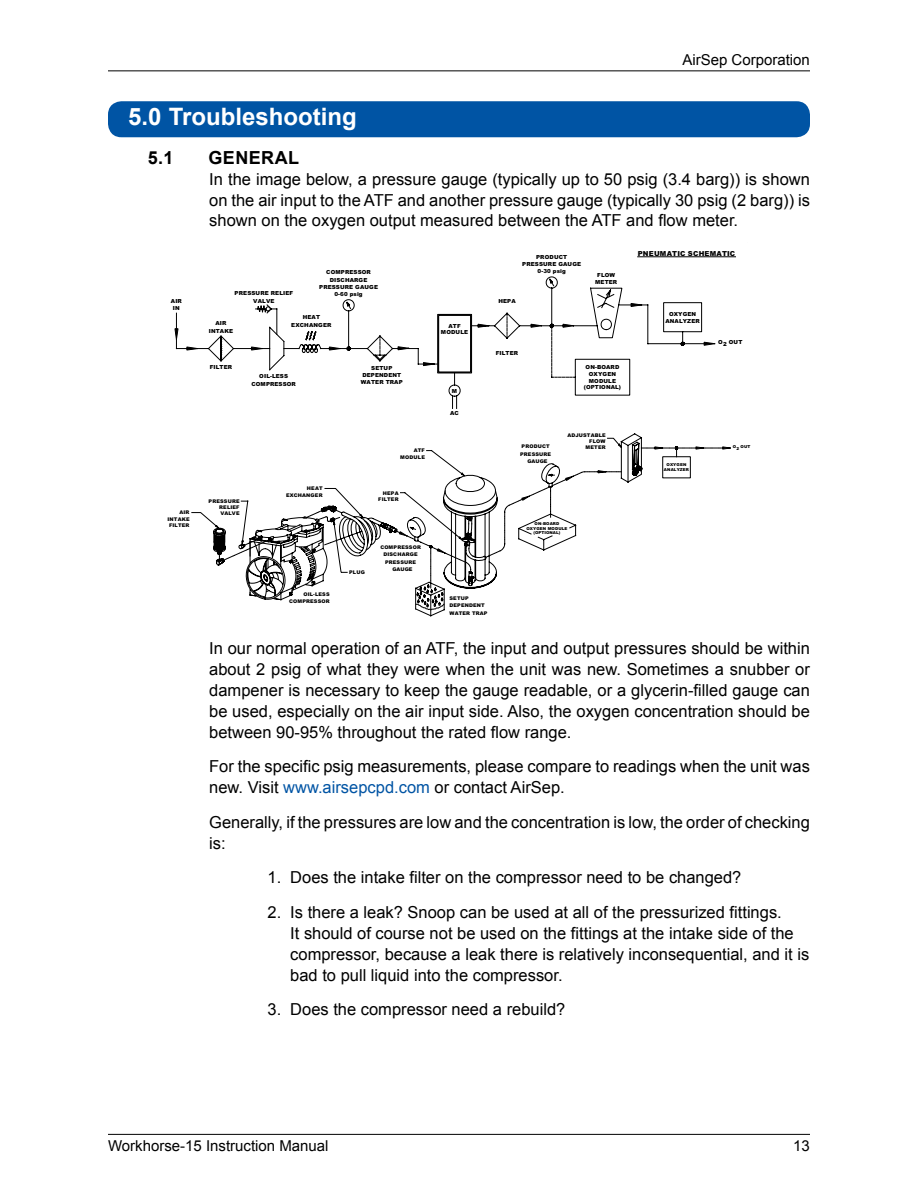
<style>
.page{position:relative;width:918px;height:1188px;background:#fff}
.page>*{position:absolute;margin:0;border:0;box-sizing:border-box;transform-origin:0 0}
.t1{font:700 24px "Arial";color:#fff}
.t2{font:700 18px "Arial";letter-spacing:.025em;color:#000}
.t3{font:16.5px/21px "Arial";color:#000}
.t4{font:15px "Arial";color:#000}
.t5{font:900 6.9px "Arial";letter-spacing:.03em;color:#000}
.t6{font:900 5.55px/7.4px "Arial";letter-spacing:.025em;color:#000;text-align:center}
.t7{font:900 4.95px/6.1px "Arial";letter-spacing:.03em;color:#000;text-align:right}
.t8{font:900 4.05px "Arial";letter-spacing:.025em;color:#000}
.s1{color:#0054a4}
</style>
<div class="page">
<hr style="left:108px;top:1134px;width:702px;height:1px;background:#000">
<hr style="left:108px;top:70px;width:702px;height:1px;background:#000">
<div style="left:108px;top:101px;width:702px;height:36px;background:#0054a4;border-radius:14px"></div>
<svg style="left:175px;top:312px;width:80px;height:50px"></svg>
<svg style="left:255px;top:276px;width:299px;height:98px"></svg>
<hr style="left:638px;top:257px;width:98px;height:1px;background:#000">
<svg style="left:447px;top:277px;width:268px;height:132px"></svg>
<svg style="left:607px;top:433px;width:124px;height:50px"></svg>
<svg style="left:191px;top:444px;width:431px;height:172px"></svg>
<p class="t4" style="left:682px;top:50px;width:129px">AirSep Corporation</p>
<h1 class="t1" style="left:128px;top:101px;width:230px">5.0 Troubleshooting</h1>
<p class="t2" style="left:148px;top:146px;width:27px">5.1</p>
<p class="t2" style="left:208px;top:146px;width:92px">GENERAL</p>
<p class="t3" style="left:209px;top:169px;width:602px;line-height:20.4px;text-align:justify">In the image below, a pressure gauge (typically up to 50 psig (3.4 barg)) is shown on the air input to the ATF and another pressure gauge (typically 30 psig (2 barg)) is shown on the oxygen output measured between the ATF and flow meter.</p>
<p class="t6" style="left:171px;top:297px;width:13px">AIR<br>IN</p>
<p class="t7" style="left:168px;top:509px;width:24px;text-align:justify;text-indent:12px">AIR INTAKE FILTER</p>
<p class="t6" style="left:215px;top:320px;width:13px">AIR</p>
<p class="t6" style="left:326px;top:269px;width:46px">COMPRESSOR</p>
<p class="t6" style="left:335px;top:290px;width:30px">0-60 psig</p>
<p class="t6" style="left:291px;top:321px;width:42px">EXCHANGER</p>
<p class="t6" style="left:330px;top:276px;width:39px">DISCHARGE</p>
<p class="t6" style="left:319px;top:283px;width:60px">PRESSURE GAUGE</p>
<p class="t6" style="left:235px;top:289px;width:60px">PRESSURE RELIEF</p>
<p class="t6" style="left:253px;top:297px;width:23px">VALVE</p>
<p class="t6" style="left:303px;top:313px;width:19px">HEAT</p>
<p class="t6" style="left:209px;top:327px;width:26px">INTAKE</p>
<p class="t6" style="left:210px;top:363px;width:24px">FILTER</p>
<p class="t6" style="left:259px;top:373px;width:30px">OIL-LESS</p>
<p class="t6" style="left:251px;top:380px;width:46px">COMPRESSOR</p>
<p class="t6" style="left:371px;top:364px;width:23px">SETUP</p>
<p class="t6" style="left:362px;top:372px;width:40px">DEPENDENT</p>
<p class="t6" style="left:361px;top:378px;width:43px">WATER TRAP</p>
<p class="t7" style="left:219px;top:498px;width:22px;text-align:justify;text-indent:-11px">PRESSURE RELIEF VALVE</p>
<p class="t7" style="left:286px;top:485px;width:38px">HEAT<br>EXCHANGER</p>
<p class="t7" style="left:289px;top:590px;width:42px;line-height:7.4px">OIL-LESS<br>COMPRESSOR</p>
<p class="t7" style="left:400px;top:447px;width:26px">ATF<br>MODULE</p>
<p class="t7" style="left:378px;top:490px;width:22px">HEPA<br>FILTER</p>
<p class="t7" style="left:349px;top:569px;width:17px">PLUG</p>
<p class="t7" style="left:380px;top:544px;width:42px">COMPRESSOR</p>
<p class="t7" style="left:384px;top:551px;width:36px">DISCHARGE</p>
<p class="t7" style="left:385px;top:559px;width:33px">PRESSURE</p>
<p class="t7" style="left:392px;top:566px;width:22px">GAUGE</p>
<p class="t6" style="left:448px;top:322px;width:14px">ATF</p>
<p class="t6" style="left:441px;top:328px;width:29px">MODULE</p>
<p class="t6" style="left:452px;top:387px;width:7px">M</p>
<p class="t6" style="left:450px;top:410px;width:10px">AC</p>
<p class="t6" style="left:522px;top:253px;width:60px">PRODUCT<br>PRESSURE GAUGE</p>
<p class="t6" style="left:538px;top:267px;width:30px">0-30 psig</p>
<p class="t6" style="left:498px;top:297px;width:19px">HEPA</p>
<p class="t6" style="left:595px;top:271px;width:24px">FLOW<br>METER</p>
<p class="t6" style="left:496px;top:349px;width:24px">FILTER</p>
<p class="t6" style="left:586px;top:363px;width:35px">ON-BOARD</p>
<p class="t6" style="left:589px;top:370px;width:29px">OXYGEN</p>
<p class="t6" style="left:589px;top:377px;width:29px">MODULE</p>
<p class="t6" style="left:584px;top:384px;width:39px">(OPTIONAL)</p>
<p class="t7" style="left:522px;top:443px;width:30px">PRODUCT</p>
<p class="t7" style="left:527px;top:458px;width:22px">GAUGE</p>
<p class="t7" style="left:520px;top:451px;width:33px">PRESSURE</p>
<p class="t7" style="left:567px;top:432px;width:40px">ADJUSTABLE<br>FLOW<br>METER</p>
<p class="t8" style="left:535px;top:520px;width:26px">ON-BOARD</p>
<p class="t8" style="left:526px;top:525px;width:42px">OXYGEN MODULE</p>
<p class="t8" style="left:533px;top:530px;width:29px">(OPTIONAL)</p>
<p class="t7" style="left:450px;top:595px;width:21px">SETUP</p>
<p class="t7" style="left:450px;top:602px;width:37px">DEPENDENT</p>
<p class="t7" style="left:450px;top:610px;width:39px">WATER TRAP</p>
<p class="t5" style="left:638px;top:248px;width:99px">PNEUMATIC SCHEMATIC</p>
<p class="t6" style="left:669px;top:310px;width:29px">OXYGEN</p>
<p class="t6" style="left:665px;top:317px;width:36px">ANALYZER</p>
<p class="t6" style="left:718px;top:338px;width:26px">O OUT</p>
<p class="t6" style="left:723px;top:341px;width:5px">2</p>
<p class="t8" style="left:667px;top:462px;width:21px">OXYGEN</p>
<p class="t8" style="left:664px;top:467px;width:27px">ANALYZER</p>
<p class="t8" style="left:733px;top:444px;width:19px">O OUT</p>
<p class="t8" style="left:736px;top:446px;width:4px">2</p>
<p class="t3" style="left:209px;top:638px;width:602px;text-align:justify">In our normal operation of an ATF, the input and output pressures should be within about 2 psig of what they were when the unit was new. Sometimes a snubber or dampener is necessary to keep the gauge readable, or a glycerin-filled gauge can be used, especially on the air input side. Also, the oxygen concentration should be between 90-95% throughout the rated flow range.</p>
<p class="t3" style="left:209px;top:756px;width:602px">For the specific psig measurements, please compare to readings when the unit was new. Visit <span class="s1">www.airsepcpd.com</span> or contact AirSep.</p>
<p class="t3" style="left:209px;top:812px;width:602px">Generally, if the pressures are low and the concentration is low, the order of checking is:</p>
<p class="t3" style="left:267px;top:867px;width:475px">1. Does the intake filter on the compressor need to be changed?</p>
<p class="t3" style="left:290px;top:902px;width:521px;text-indent:-23px">2. Is there a leak? Snoop can be used at all of the pressurized fittings.<br>It should of course not be used on the fittings at the intake side of the compressor, because a leak there is relatively inconsequential, and it is bad to pull liquid into the compressor.</p>
<p class="t3" style="left:267px;top:999px;width:299px">3. Does the compressor need a rebuild?</p>
<p class="t4" style="left:108px;top:1136px;width:222px">Workhorse-15 Instruction Manual</p>
<p class="t4" style="left:793px;top:1136px;width:18px">13</p>
</div>
